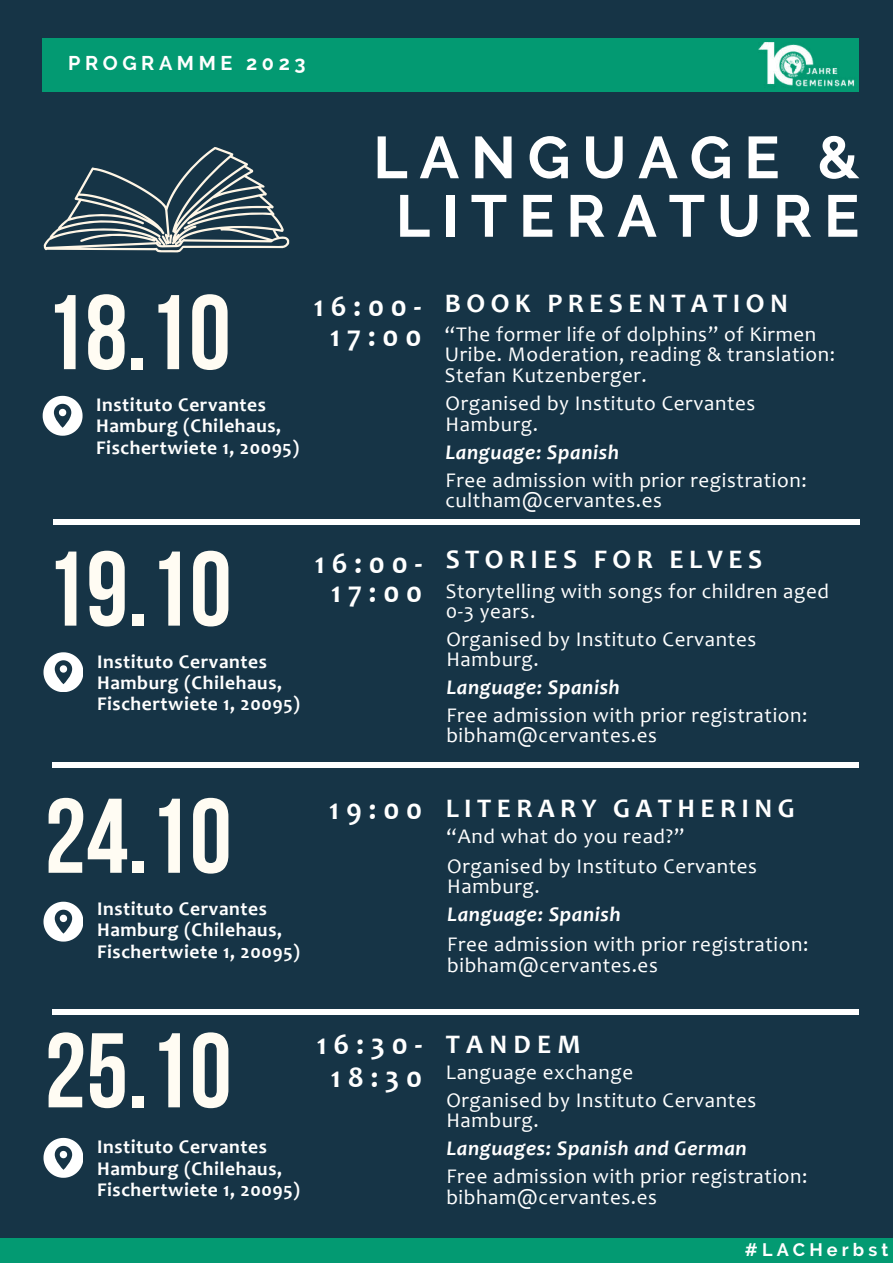
<style>
.page{position:relative;width:893px;height:1264px;background:#fff}
.page>*{position:absolute;margin:0;border:0;box-sizing:border-box;transform-origin:0 0}
.t1{font:700 105.75px "Bebas Neue";color:#fffcf3}
.t2{font:700 58.95px/58.5px "Raleway";letter-spacing:.2em;color:#fff;text-align:center}
.t3{font:700 30px/29.2px "Candara";letter-spacing:.23em;color:#fff;text-align:center}
.t4{font:700 27px "Candara";letter-spacing:.2em;color:#fff}
.t5{font:21px/20.2px "Candara";letter-spacing:.03em;color:#fff}
.t6{font:italic 700 21px "Candara";letter-spacing:.03em;color:#fff}
.t7{font:700 19.8px "Raleway";letter-spacing:.23em;color:#fff}
.t8{font:700 19.5px/21.3px "Candara";letter-spacing:.03em;color:#fff}
.t9{font:700 18px "Raleway";letter-spacing:.23em;color:#fff}
.s1{font-size:30px}
</style>
<div class="page">
<div style="left:0;top:0;width:892px;height:1262px;background:#163446"></div>
<div style="left:43px;top:38px;width:816px;height:54px;background:#039a72"></div>
<div style="left:0;top:1238px;width:892px;height:24px;background:#039a72"></div>
<img style="left:758px;top:42px;width:97px;height:45px">
<svg style="left:43px;top:147px;width:246px;height:105px"></svg>
<div style="left:53px;top:519px;width:806px;height:5px;background:#fff"></div>
<div style="left:53px;top:761px;width:806px;height:6px;background:#fff"></div>
<svg style="left:43px;top:652px;width:40px;height:39px"></svg>
<svg style="left:43px;top:1137px;width:40px;height:40px"></svg>
<div style="left:53px;top:1009px;width:806px;height:5px;background:#fff"></div>
<svg style="left:43px;top:396px;width:39px;height:39px"></svg>
<svg style="left:43px;top:901px;width:40px;height:40px"></svg>
<p class="t7" style="left:68px;top:52px;width:239px">PROGRAMME 2023</p>
<h2 class="t2" style="left:373px;top:128px;width:487px">LANGUAGE &amp;<br>LITERATURE</h2>
<h1 class="t1" style="left:43px;top:290px;width:189px">18.10</h1>
<p class="t8" style="left:96px;top:396px;width:204px">Instituto Cervantes<br>Hamburg (Chilehaus,<br>Fischertwiete 1, 20095)</p>
<h1 class="t1" style="left:44px;top:546px;width:189px">19.10</h1>
<p class="t8" style="left:97px;top:652px;width:204px">Instituto Cervantes<br>Hamburg (Chilehaus,<br>Fischertwiete 1, 20095)</p>
<h3 class="t3" style="left:314px;top:295px;width:109px">16:00-<br>17:00</h3>
<p class="t4" style="left:445px;top:293px;width:344px">BOOK PRESENTATION</p>
<p class="t5" style="left:445px;top:326px;width:391px">“The former life of dolphins” of Kirmen<br>Uribe. Moderation, reading &amp; translation:<br>Stefan Kutzenberger.</p>
<p class="t5" style="left:445px;top:395px;width:311px">Organised by Instituto Cervantes<br>Hamburg.</p>
<p class="t5" style="left:445px;top:472px;width:362px">Free admission with prior registration: cultham@cervantes.es</p>
<p class="t6" style="left:445px;top:443px;width:175px">Language: Spanish</p>
<h3 class="t3" style="left:315px;top:551px;width:109px">16:00-<br>17:00</h3>
<p class="t4" style="left:446px;top:548px;width:318px">STORIES FOR ELVES</p>
<p class="t5" style="left:446px;top:582px;width:385px">Storytelling with songs for children aged<br>0-3 years.</p>
<p class="t5" style="left:446px;top:630px;width:311px">Organised by Instituto Cervantes<br>Hamburg.</p>
<p class="t5" style="left:446px;top:706px;width:362px">Free admission with prior registration: bibham@cervantes.es</p>
<p class="t6" style="left:446px;top:678px;width:175px">Language: Spanish</p>
<h1 class="t1" style="left:44px;top:793px;width:189px">24.10</h1>
<p class="t8" style="left:97px;top:900px;width:204px">Instituto Cervantes<br>Hamburg (Chilehaus,<br>Fischertwiete 1, 20095)</p>
<p class="t4" style="left:329px;top:797px;width:466px"><span class="s1">19:00</span> LITERARY GATHERING</p>
<p class="t5" style="left:446px;top:828px;width:239px">“And what do you read?”</p>
<p class="t5" style="left:447px;top:858px;width:311px">Organised by Instituto Cervantes<br>Hamburg.</p>
<p class="t5" style="left:447px;top:936px;width:362px">Free admission with prior registration: bibham@cervantes.es</p>
<p class="t6" style="left:447px;top:906px;width:175px">Language: Spanish</p>
<h1 class="t1" style="left:44px;top:1027px;width:189px">25.10</h1>
<p class="t8" style="left:97px;top:1138px;width:204px">Instituto Cervantes<br>Hamburg (Chilehaus,<br>Fischertwiete 1, 20095)</p>
<h3 class="t3" style="left:317px;top:1031px;width:107px;line-height:32.5px">16:30-<br>18:30</h3>
<p class="t4" style="left:446px;top:1032px;width:136px">TANDEM</p>
<p class="t5" style="left:446px;top:1064px;width:189px">Language exchange</p>
<p class="t5" style="left:446px;top:1092px;width:311px">Organised by Instituto Cervantes<br>Hamburg.</p>
<p class="t5" style="left:446px;top:1168px;width:362px">Free admission with prior registration: bibham@cervantes.es</p>
<p class="t6" style="left:446px;top:1140px;width:302px">Languages: Spanish and German</p>
<p class="t9" style="left:744px;top:1238px;width:145px">#LACHerbst</p>
</div>
